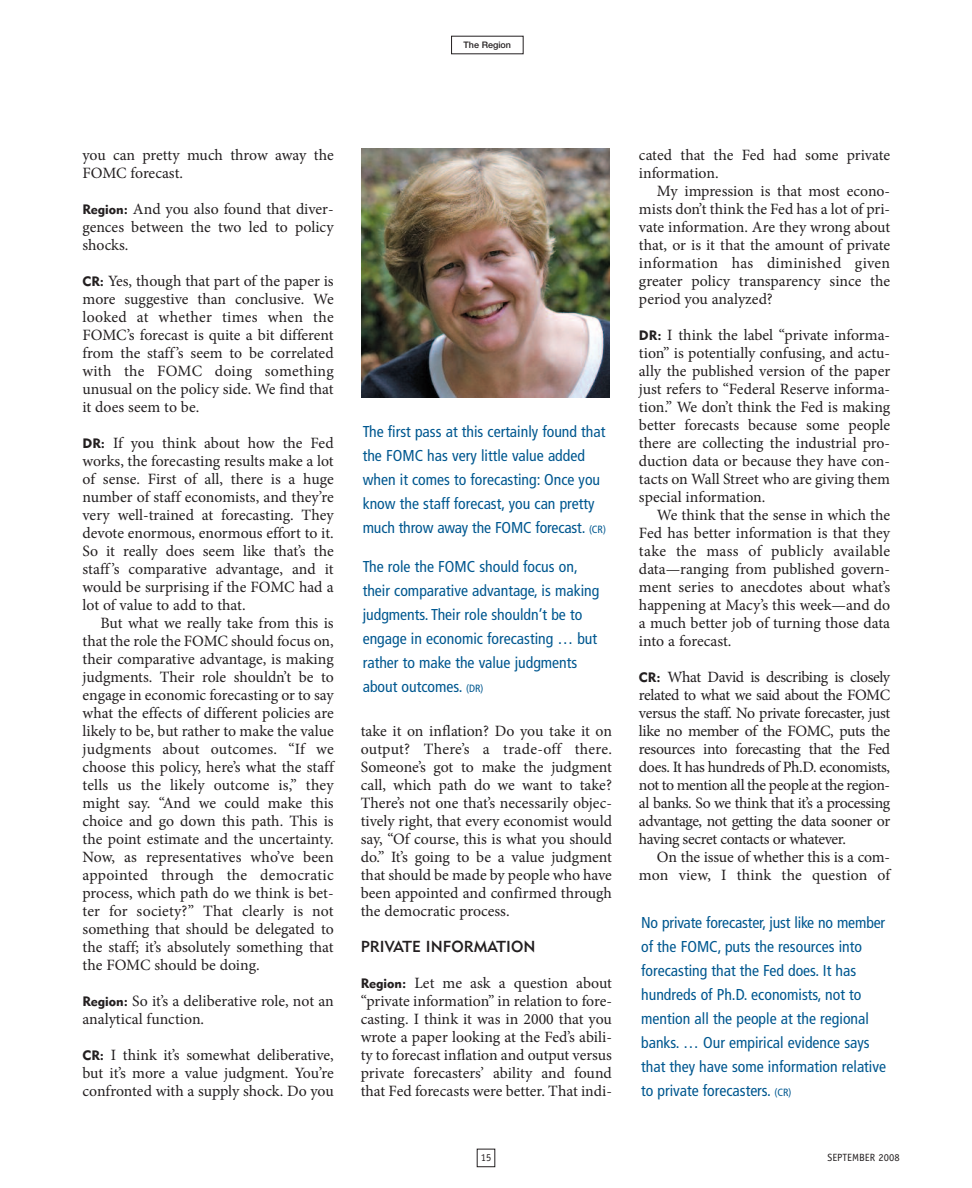
<style>
.page{position:relative;width:972px;height:1188px;background:#fff}
.page>*{position:absolute;margin:0;border:0;box-sizing:border-box;transform-origin:0 0}
.t1{font:15.75px/18px "Minion Pro";letter-spacing:-.005em;color:#231f20;text-align:justify}
.t2{font:condensed 15.75px/24px "Frutiger";color:#005890}
.t3{font:15.75px "Geometric 415 BT Medium A";color:#231f20}
.t4{font:10.5px "Officina Sans";color:#231f20}
.t5{font:500 9px "Helvetica Neue";color:#231f20}
.s1{font-family:"Geometric 415 BT Black A";font-size:13.5px}
.s2{font-size:10.5px}
</style>
<div class="page">
<div style="left:477px;top:1149px;width:18px;height:18px;border:1px solid #231f20"></div>
<img style="left:361px;top:148px;width:249px;height:249px">
<p class="t5" style="left:464px;top:42px;width:49px">The Region</p>
<p class="t1" style="left:82px;top:148px;width:253px">you can pretty much throw away the<br>FOMC forecast.</p>
<p class="t1" style="left:82px;top:202px;width:253px"><span class="s1">Region:</span> And you also found that diver&shy;gences between the two led to policy shocks.</p>
<p class="t1" style="left:82px;top:274px;width:253px"><span class="s1">CR:</span> Yes, though that part of the paper is more suggestive than conclusive. We looked at whether times when the FOMC’s forecast is quite a bit different from the staff’s seem to be correlated with the FOMC doing something unusual on the policy side. We find that it does seem to be.</p>
<p class="t1" style="left:82px;top:436px;width:253px"><span class="s1">DR:</span> If you think about how the Fed works, the forecasting results make a lot of sense. First of all, there is a huge number of staff economists, and they’re very well-trained at forecasting. They devote enormous, enormous effort to it.<br>So it really does seem like that’s the staff’s comparative advantage, and it would be surprising if the FOMC had a lot of value to add to that.</p>
<p class="t1" style="left:82px;top:616px;width:253px;text-indent:18px">But what we really take from this is that the role the FOMC should focus on, their comparative advantage, is making judgments. Their role shouldn’t be to engage in economic forecasting or to say what the effects of different policies are likely to be, but rather to make the value judgments about outcomes. “If we choose this policy, here’s what the staff tells us the likely outcome is,” they might say. “And we could make this choice and go down this path. This is the point estimate and the uncertainty.<br>Now, as representatives who’ve been appointed through the democratic process, which path do we think is bet&shy;ter for society?” That clearly is not something that should be delegated to the staff; it’s absolutely something that the FOMC should be doing.</p>
<p class="t1" style="left:82px;top:994px;width:253px"><span class="s1">Region:</span> So it’s a deliberative role, not an analytical function.</p>
<p class="t1" style="left:82px;top:1048px;width:253px"><span class="s1">CR:</span> I think it’s somewhat deliberative, but it’s more a value judgment. You’re confronted with a supply shock. Do you</p>
<p class="t2" style="left:363px;top:421px;width:245px">The first pass at this certainly found that the FOMC has very little value added when it comes to forecasting: Once you know the staff forecast, you can pretty much throw away the FOMC forecast. <span class="s2">(CR)</span></p>
<p class="t2" style="left:363px;top:556px;width:238px">The role the FOMC should focus on, their comparative advantage, is making judgments. Their role shouldn’t be to engage in economic forecasting … but rather to make the value judgments about outcomes. <span class="s2">(DR)</span></p>
<p class="t1" style="left:361px;top:724px;width:253px">take it on inflation? Do you take it on output? There’s a trade-off there.<br>Someone’s got to make the judgment call, which path do we want to take?<br>There’s not one that’s necessarily objec&shy;tively right, that every economist would say, “Of course, this is what you should do.” It’s going to be a value judgment that should be made by people who have been appointed and confirmed through the democratic process.</p>
<p class="t3" style="left:361px;top:941px;width:176px">PRIVATE INFORMATION</p>
<p class="t1" style="left:361px;top:976px;width:253px"><span class="s1">Region:</span> Let me ask a question about “private information” in relation to fore&shy;casting. I think it was in 2000 that you wrote a paper looking at the Fed’s abili&shy;ty to forecast inflation and output versus private forecasters’ ability and found that Fed forecasts were better. That indi-</p>
<p class="t1" style="left:639px;top:148px;width:253px">cated that the Fed had some private information.</p>
<p class="t1" style="left:639px;top:184px;width:253px;text-indent:18px">My impression is that most econo&shy;mists don’t think the Fed has a lot of pri&shy;vate information. Are they wrong about that, or is it that the amount of private information has diminished given greater policy transparency since the period you analyzed?</p>
<p class="t1" style="left:639px;top:328px;width:253px"><span class="s1">DR:</span> I think the label “private informa&shy;tion” is potentially confusing, and actu&shy;ally the published version of the paper just refers to “Federal Reserve informa&shy;tion.” We don’t think the Fed is making better forecasts because some people there are collecting the industrial pro&shy;duction data or because they have con&shy;tacts on Wall Street who are giving them special information.</p>
<p class="t1" style="left:639px;top:508px;width:253px;text-indent:18px">We think that the sense in which the Fed has better information is that they take the mass of publicly available data—ranging from published govern&shy;ment series to anecdotes about what’s happening at Macy’s this week—and do a much better job of turning those data into a forecast.</p>
<p class="t1" style="left:639px;top:670px;width:253px"><span class="s1">CR:</span> What David is describing is closely related to what we said about the FOMC versus the staff. No private forecaster, just like no member of the FOMC, puts the resources into forecasting that the Fed does. It has hundreds of Ph.D. economists, not to mention all the people at the region&shy;al banks. So we think that it’s a processing advantage, not getting the data sooner or having secret contacts or whatever.</p>
<p class="t1" style="left:639px;top:850px;width:253px;text-align:right">On the issue of whether this is a com&shy;mon view, I think the question of</p>
<p class="t2" style="left:641px;top:912px;width:247px">No private forecaster, just like no member of the FOMC, puts the resources into forecasting that the Fed does. It has hundreds of Ph.D. economists, not to mention all the people at the regional banks. … Our empirical evidence says that they have some information relative to private forecasters. <span class="s2">(CR)</span></p>
<p class="t4" style="left:481px;top:1154px;width:12px">15</p>
<p class="t4" style="left:828px;top:1153px;width:74px">SEPTEMBER 2008</p>
</div>
